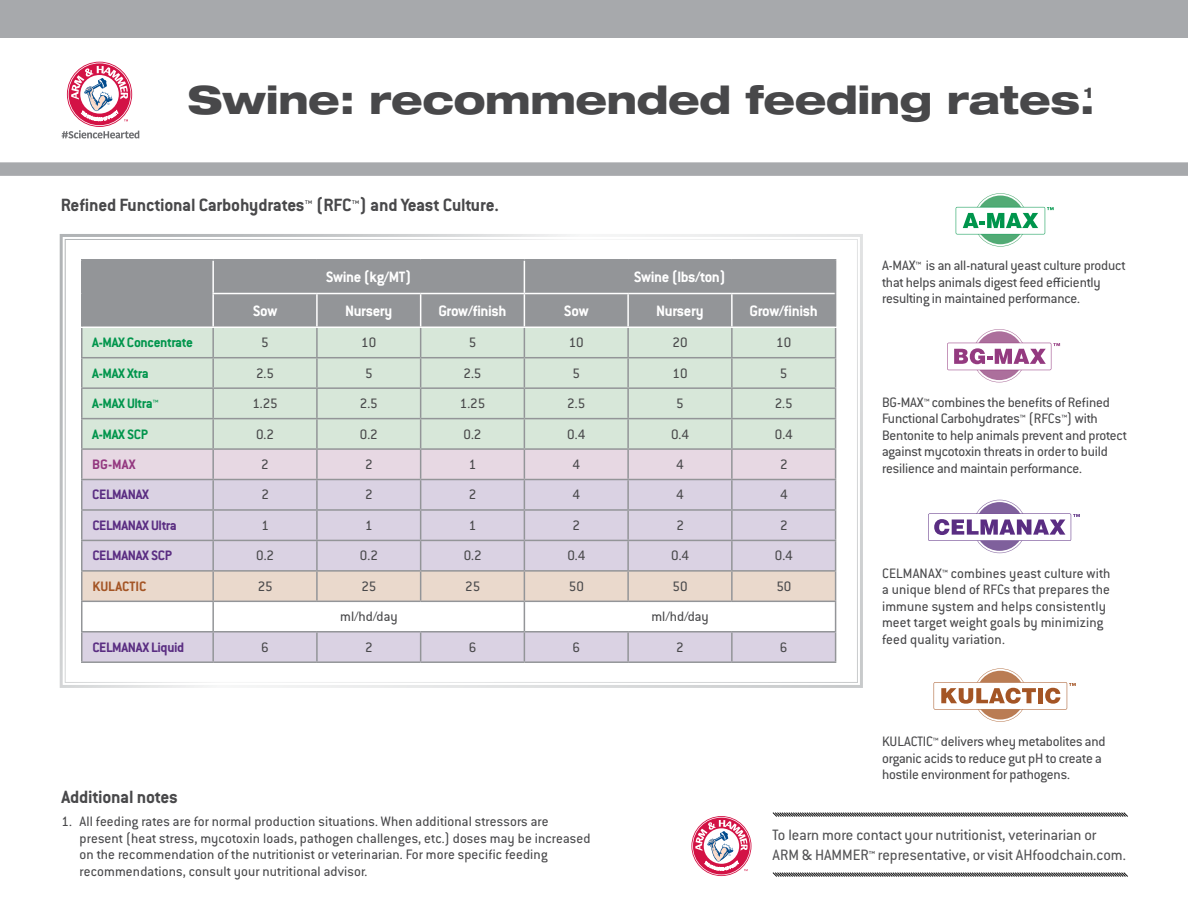
<style>
.page{position:relative;width:1188px;height:918px;background:#fff}
.page>*{position:absolute;margin:0;border:0;box-sizing:border-box;transform-origin:0 0}
.t1{font:800 expanded 39px "Helvetica Neue LT Std";letter-spacing:-.01em;color:#48484a}
.t2{font:700 19.5px "Conduit ITC Std";letter-spacing:-.01em;color:#48484a}
.t3{font:16.5px/20.2px "Conduit ITC Std";color:#48484a}
.t4{font:700 16.5px "Conduit ITC Std";letter-spacing:-.025em;color:#fff}
.t5{font:15px/16.5px "Conduit ITC Std";letter-spacing:.01em;color:#48484a}
.t6{font:15px/16.5px "Conduit ITC Std";letter-spacing:-.01em;color:#48484a}
.t7{font:700 15px "Conduit ITC Std";letter-spacing:-.025em;color:#5a2d82}
.t8{font:700 15px "Conduit ITC Std";letter-spacing:-.025em;color:#00954c}
.t9{font:700 15px "Conduit ITC Std";color:#a45525}
.t10{font:700 15px "Conduit ITC Std";color:#943980}
.t11{font:800 expanded 14.85px "Helvetica Neue LT Std";color:#48484a}
</style>
<div class="page">
<svg style="left:59px;top:234px;width:804px;height:454px"></svg>
<svg style="left:956px;top:193px;width:98px;height:54px"></svg>
<svg style="left:928px;top:500px;width:152px;height:53px"></svg>
<div style="left:0;top:162px;width:1188px;height:14px;background:#a7a9ac"></div>
<div style="left:0;top:0;width:1188px;height:38px;background:#a7a9ac"></div>
<svg style="left:62px;top:63px;width:77px;height:75px"></svg>
<svg style="left:772px;top:812px;width:356px;height:5px;background:#8a8a8a"></svg>
<svg style="left:772px;top:872px;width:356px;height:5px;background:#8a8a8a"></svg>
<svg style="left:692px;top:817px;width:59px;height:58px"></svg>
<svg style="left:947px;top:329px;width:113px;height:53px"></svg>
<svg style="left:934px;top:668px;width:142px;height:54px"></svg>
<div style="left:82px;top:261px;width:753px;height:66px;background:#939598"></div>
<hr style="left:81px;top:661px;width:132px;height:2px;background:#939598">
<hr style="left:213px;top:661px;width:104px;height:2px;background:#939598">
<hr style="left:317px;top:661px;width:104px;height:2px;background:#939598">
<hr style="left:421px;top:661px;width:103px;height:2px;background:#939598">
<hr style="left:524px;top:661px;width:104px;height:2px;background:#939598">
<hr style="left:628px;top:661px;width:104px;height:2px;background:#939598">
<hr style="left:732px;top:661px;width:104px;height:2px;background:#939598">
<hr style="left:81px;top:327px;width:132px;height:1px;background:#fff">
<hr style="left:212px;top:261px;width:2px;height:32px;background:#fff">
<hr style="left:524px;top:261px;width:1px;height:32px;background:#fff">
<hr style="left:212px;top:293px;width:105px;height:1px;background:#fff">
<hr style="left:212px;top:294px;width:2px;height:33px;background:#fff">
<hr style="left:317px;top:293px;width:104px;height:1px;background:#fff">
<hr style="left:316px;top:294px;width:2px;height:33px;background:#fff">
<hr style="left:421px;top:293px;width:103px;height:1px;background:#fff">
<hr style="left:420px;top:294px;width:1px;height:33px;background:#fff">
<hr style="left:524px;top:293px;width:104px;height:1px;background:#fff">
<hr style="left:524px;top:294px;width:1px;height:33px;background:#fff">
<hr style="left:628px;top:293px;width:104px;height:1px;background:#fff">
<hr style="left:627px;top:294px;width:2px;height:33px;background:#fff">
<hr style="left:732px;top:293px;width:103px;height:1px;background:#fff">
<hr style="left:731px;top:294px;width:2px;height:33px;background:#fff">
<hr style="left:213px;top:327px;width:104px;height:1px;background:#fff">
<hr style="left:317px;top:327px;width:104px;height:1px;background:#fff">
<hr style="left:421px;top:327px;width:103px;height:1px;background:#fff">
<hr style="left:524px;top:327px;width:104px;height:1px;background:#fff">
<hr style="left:628px;top:327px;width:104px;height:1px;background:#fff">
<hr style="left:732px;top:327px;width:104px;height:1px;background:#fff">
<hr style="left:835px;top:261px;width:1px;height:33px;background:#939598">
<hr style="left:81px;top:259px;width:132px;height:2px;background:#939598">
<hr style="left:81px;top:261px;width:1px;height:33px;background:#939598">
<hr style="left:81px;top:294px;width:1px;height:33px;background:#939598">
<hr style="left:213px;top:259px;width:104px;height:2px;background:#939598">
<hr style="left:317px;top:259px;width:104px;height:2px;background:#939598">
<hr style="left:421px;top:259px;width:103px;height:2px;background:#939598">
<hr style="left:524px;top:259px;width:104px;height:2px;background:#939598">
<hr style="left:628px;top:259px;width:104px;height:2px;background:#939598">
<hr style="left:732px;top:259px;width:104px;height:2px;background:#939598">
<hr style="left:835px;top:294px;width:1px;height:33px;background:#939598">
<svg style="left:81px;top:328px;width:755px;height:333px;background:#dadadb"></svg>
<h1 class="t1" style="left:188px;top:75px;width:909px">Swine: recommended feeding rates.</h1>
<p class="t11" style="left:1084px;top:83px;width:11px">1</p>
<h2 class="t2" style="left:61px;top:194px;width:440px">Refined Functional Carbohydrates™ (RFC™) and Yeast Culture.</h2>
<p class="t4" style="left:326px;top:267px;width:87px">Swine (kg/MT)</p>
<p class="t4" style="left:634px;top:267px;width:94px">Swine (lbs/ton)</p>
<p class="t4" style="left:253px;top:300px;width:26px">Sow</p>
<p class="t4" style="left:345px;top:300px;width:49px">Nursery</p>
<p class="t4" style="left:438px;top:300px;width:70px">Grow/finish</p>
<p class="t4" style="left:564px;top:300px;width:26px">Sow</p>
<p class="t4" style="left:656px;top:300px;width:49px">Nursery</p>
<p class="t4" style="left:750px;top:300px;width:70px">Grow/finish</p>
<p class="t8" style="left:92px;top:333px;width:102px">A-MAX Concentrate</p>
<p class="t5" style="left:261px;top:334px;width:9px">5</p>
<p class="t5" style="left:361px;top:334px;width:17px">10</p>
<p class="t5" style="left:469px;top:334px;width:9px">5</p>
<p class="t5" style="left:569px;top:334px;width:17px">10</p>
<p class="t5" style="left:672px;top:334px;width:17px">20</p>
<p class="t5" style="left:776px;top:334px;width:17px">10</p>
<p class="t8" style="left:92px;top:364px;width:58px">A-MAX Xtra</p>
<p class="t5" style="left:256px;top:364px;width:19px">2.5</p>
<p class="t5" style="left:365px;top:364px;width:9px">5</p>
<p class="t5" style="left:464px;top:364px;width:19px">2.5</p>
<p class="t5" style="left:573px;top:364px;width:9px">5</p>
<p class="t5" style="left:672px;top:364px;width:17px">10</p>
<p class="t5" style="left:780px;top:364px;width:9px">5</p>
<p class="t8" style="left:92px;top:394px;width:68px">A-MAX Ultra™</p>
<p class="t5" style="left:252px;top:395px;width:27px">1.25</p>
<p class="t5" style="left:360px;top:395px;width:19px">2.5</p>
<p class="t5" style="left:460px;top:395px;width:27px">1.25</p>
<p class="t5" style="left:567px;top:395px;width:19px">2.5</p>
<p class="t5" style="left:676px;top:395px;width:9px">5</p>
<p class="t5" style="left:775px;top:395px;width:19px">2.5</p>
<p class="t8" style="left:92px;top:425px;width:57px">A-MAX SCP</p>
<p class="t5" style="left:256px;top:425px;width:19px">0.2</p>
<p class="t5" style="left:360px;top:425px;width:19px">0.2</p>
<p class="t5" style="left:464px;top:425px;width:19px">0.2</p>
<p class="t5" style="left:567px;top:425px;width:19px">0.4</p>
<p class="t5" style="left:671px;top:425px;width:19px">0.4</p>
<p class="t5" style="left:775px;top:425px;width:19px">0.4</p>
<p class="t10" style="left:92px;top:455px;width:45px">BG-MAX</p>
<p class="t5" style="left:261px;top:456px;width:9px">2</p>
<p class="t5" style="left:365px;top:456px;width:9px">2</p>
<p class="t5" style="left:469px;top:456px;width:9px">1</p>
<p class="t5" style="left:573px;top:456px;width:9px">4</p>
<p class="t5" style="left:676px;top:456px;width:9px">4</p>
<p class="t5" style="left:780px;top:456px;width:9px">2</p>
<p class="t7" style="left:92px;top:486px;width:58px">CELMANAX</p>
<p class="t5" style="left:261px;top:486px;width:9px">2</p>
<p class="t5" style="left:365px;top:486px;width:9px">2</p>
<p class="t5" style="left:469px;top:486px;width:9px">2</p>
<p class="t5" style="left:573px;top:486px;width:9px">4</p>
<p class="t5" style="left:676px;top:486px;width:9px">4</p>
<p class="t5" style="left:780px;top:486px;width:9px">4</p>
<p class="t7" style="left:92px;top:516px;width:86px">CELMANAX Ultra</p>
<p class="t5" style="left:261px;top:517px;width:9px">1</p>
<p class="t5" style="left:365px;top:517px;width:9px">1</p>
<p class="t5" style="left:469px;top:517px;width:9px">1</p>
<p class="t5" style="left:573px;top:517px;width:9px">2</p>
<p class="t5" style="left:676px;top:517px;width:9px">2</p>
<p class="t5" style="left:780px;top:517px;width:9px">2</p>
<p class="t7" style="left:92px;top:547px;width:81px">CELMANAX SCP</p>
<p class="t5" style="left:256px;top:547px;width:19px">0.2</p>
<p class="t5" style="left:360px;top:547px;width:19px">0.2</p>
<p class="t5" style="left:464px;top:547px;width:19px">0.2</p>
<p class="t5" style="left:567px;top:547px;width:19px">0.4</p>
<p class="t5" style="left:671px;top:547px;width:19px">0.4</p>
<p class="t5" style="left:775px;top:547px;width:19px">0.4</p>
<p class="t9" style="left:92px;top:577px;width:56px">KULACTIC</p>
<p class="t5" style="left:258px;top:577px;width:17px">25</p>
<p class="t5" style="left:361px;top:577px;width:17px">25</p>
<p class="t5" style="left:465px;top:577px;width:17px">25</p>
<p class="t5" style="left:569px;top:577px;width:17px">50</p>
<p class="t5" style="left:673px;top:577px;width:17px">50</p>
<p class="t5" style="left:776px;top:577px;width:17px">50</p>
<p class="t5" style="left:340px;top:608px;width:59px">ml/hd/day</p>
<p class="t5" style="left:652px;top:608px;width:59px">ml/hd/day</p>
<p class="t7" style="left:92px;top:638px;width:93px">CELMANAX Liquid</p>
<p class="t5" style="left:261px;top:638px;width:9px">6</p>
<p class="t5" style="left:365px;top:638px;width:9px">2</p>
<p class="t5" style="left:469px;top:638px;width:9px">6</p>
<p class="t5" style="left:573px;top:638px;width:9px">6</p>
<p class="t5" style="left:676px;top:638px;width:9px">2</p>
<p class="t5" style="left:780px;top:638px;width:9px">6</p>
<p class="t6" style="left:882px;top:257px;width:245px">A-MAX™ is an all-natural yeast culture product that helps animals digest feed efficiently resulting in maintained performance.</p>
<p class="t6" style="left:882px;top:393px;width:246px">BG-MAX™ combines the benefits of Refined Functional Carbohydrates™ (RFCs™) with Bentonite to help animals prevent and protect against mycotoxin threats in order to build resilience and maintain performance.</p>
<p class="t5" style="left:882px;top:565px;width:230px">CELMANAX™ combines yeast culture with a unique blend of RFCs that prepares the immune system and helps consistently meet target weight goals by minimizing feed quality variation.</p>
<p class="t6" style="left:882px;top:733px;width:225px">KULACTIC™ delivers whey metabolites and organic acids to reduce gut pH to create a hostile environment for pathogens.</p>
<h2 class="t2" style="left:62px;top:785px;width:118px">Additional notes</h2>
<p class="t5" style="left:80px;top:813px;width:513px;text-indent:-18px">1. All feeding rates are for normal production situations. When additional stressors are present (heat stress, mycotoxin loads, pathogen challenges, etc.) doses may be increased on the recommendation of the nutritionist or veterinarian. For more specific feeding recommendations, consult your nutritional advisor.</p>
<p class="t3" style="left:773px;top:824px;width:355px">To learn more contact your nutritionist, veterinarian or<br>ARM &amp; HAMMER™ representative, or visit AHfoodchain.com.</p>
</div>
